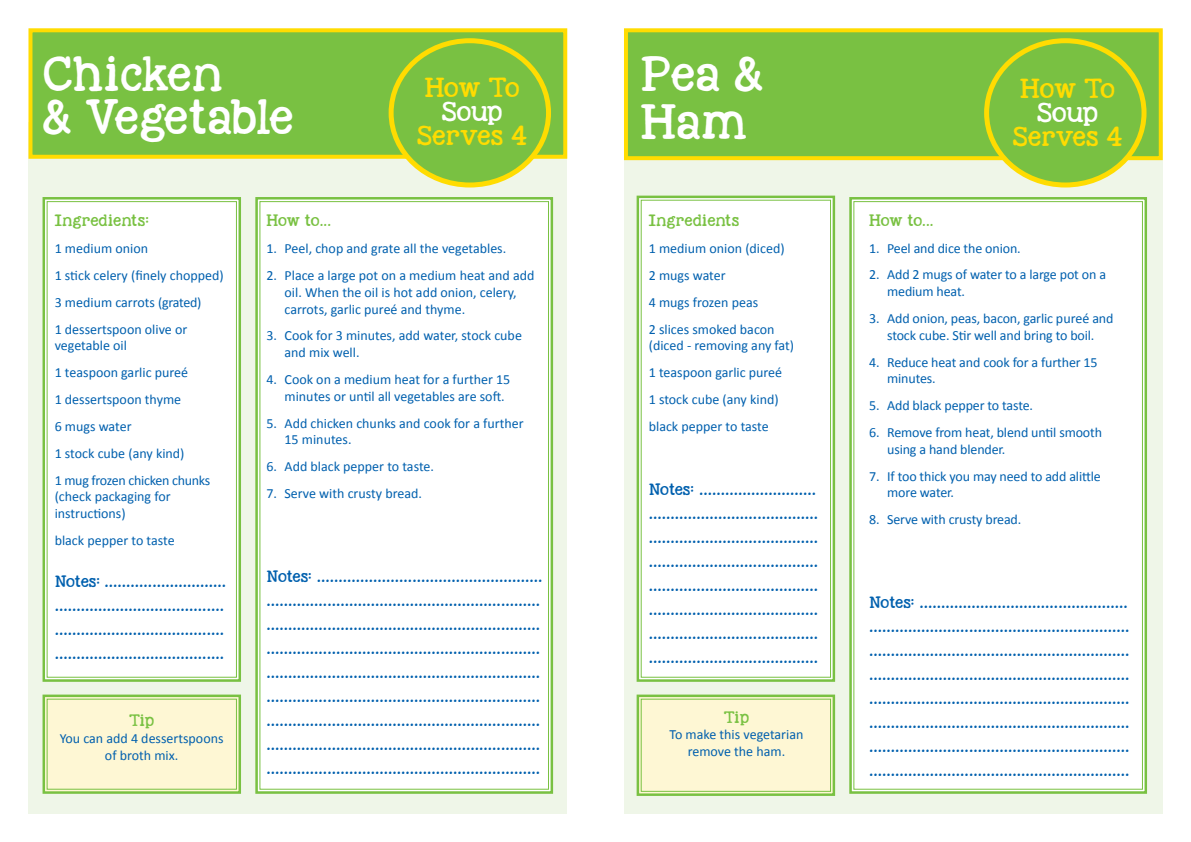
<style>
.page{position:relative;width:1191px;height:842px;background:#fff}
.page>*{position:absolute;margin:0;border:0;box-sizing:border-box;transform-origin:0 0}
.t1{font:36px "KG Nextto Me Solid";letter-spacing:-.03em;color:#fff}
.Main_Body_Text{font:20px "KG Nextto Me Solid";letter-spacing:-.015em;color:#ffdc01}
.Main_Body_Text-2{font:20px "KG Nextto Me Solid";letter-spacing:-.03em;color:#fff}
.list_of_ingredients{font:14px/24px "KG Nextto Me Solid";color:#0160ae}
.Main_Body_Text-3{font:14px/16.8px "Calibri";color:#0160ae}
.list_of_ingredients-2{font:14px "Calibri";color:#0160ae}
.sub_headings_main_bo{font:14px "Calibri";color:#0160ae}
.Main_Body_Text-4{font:12px "KG Nextto Me Solid";color:#79c142}
.s1{font-size:12px}
</style>
<div class="page">
<div style="left:624px;top:122px;width:538px;height:691px;background:#eff6e8"></div>
<div style="left:624px;top:28px;width:538px;height:132px;background:#79c142;border:4px solid #ffdc01"></div>
<div style="left:28px;top:122px;width:539px;height:691px;background:#eff6e8"></div>
<div style="left:28px;top:28px;width:539px;height:131px;background:#79c142;border:4px solid #ffdc01"></div>
<div style="left:42px;top:197px;width:199px;height:485px;background:#fff"></div>
<div style="left:47px;top:201px;width:190px;height:477px;border:1px solid #79c142"></div>
<div style="left:255px;top:197px;width:299px;height:597px;background:#fff"></div>
<div style="left:259px;top:201px;width:290px;height:589px;border:1px solid #79c142"></div>
<svg style="left:42px;top:694px;width:199px;height:100px;background:#f2f2c8"></svg>
<div style="left:47px;top:699px;width:190px;height:91px;border:1px solid #79c142"></div>
<div style="left:636px;top:195px;width:200px;height:487px;background:#fff"></div>
<div style="left:641px;top:200px;width:190px;height:478px;border:1px solid #79c142"></div>
<div style="left:849px;top:197px;width:298px;height:597px;background:#fff"></div>
<div style="left:853px;top:201px;width:289px;height:589px;border:1px solid #79c142"></div>
<svg style="left:636px;top:694px;width:200px;height:102px;background:#f3f2c9"></svg>
<div style="left:641px;top:699px;width:190px;height:93px;border:1px solid #79c142"></div>
<div style="left:391px;top:41px;width:157px;height:144px;background:#79c142;border-radius:50%"></div>
<div style="left:388px;top:38px;width:163px;height:149px;border:5px solid #ffdc01;border-radius:50%"></div>
<div style="left:986px;top:41px;width:158px;height:144px;background:#79c142;border-radius:50%"></div>
<div style="left:984px;top:38px;width:162px;height:149px;border:5px solid #ffdc01;border-radius:50%"></div>
<p class="t1" style="left:42px;top:47px;width:182px">Chicken</p>
<p class="t1" style="left:42px;top:91px;width:253px">&amp; Vegetable</p>
<p class="Main_Body_Text" style="left:425px;top:73px;width:96px">How To</p>
<p class="Main_Body_Text-2" style="left:442px;top:97px;width:62px">Soup</p>
<p class="Main_Body_Text" style="left:417px;top:121px;width:111px">Serves 4</p>
<p class="Main_Body_Text-4" style="left:55px;top:212px;width:96px">Ingredients:</p>
<p class="Main_Body_Text-3" style="left:55px;top:240px;width:95px">1 medium onion</p>
<p class="Main_Body_Text-3" style="left:55px;top:267px;width:170px">1 stick celery (finely chopped)</p>
<p class="Main_Body_Text-3" style="left:55px;top:294px;width:148px">3 medium carrots (grated)</p>
<p class="Main_Body_Text-3" style="left:55px;top:321px;width:134px">1 dessertspoon olive or vegetable oil</p>
<p class="Main_Body_Text-3" style="left:55px;top:364px;width:135px">1 teaspoon garlic pureé</p>
<p class="Main_Body_Text-3" style="left:55px;top:391px;width:128px">1 dessertspoon thyme</p>
<p class="Main_Body_Text-3" style="left:55px;top:418px;width:78px">6 mugs water</p>
<p class="Main_Body_Text-3" style="left:55px;top:445px;width:131px">1 stock cube (any kind)</p>
<p class="Main_Body_Text-3" style="left:55px;top:471px;width:157px">1 mug frozen chicken chunks (check packaging for instructions)</p>
<p class="Main_Body_Text-3" style="left:55px;top:532px;width:121px">black pepper to taste</p>
<p class="list_of_ingredients" style="left:55px;top:568px;width:173px"><span class="s1">Notes:</span> ............................</p>
<p class="list_of_ingredients" style="left:55px;top:592px;width:171px">.......................................</p>
<p class="list_of_ingredients" style="left:55px;top:616px;width:171px">.......................................</p>
<p class="list_of_ingredients" style="left:55px;top:640px;width:171px">.......................................</p>
<p class="Main_Body_Text-4" style="left:129px;top:711px;width:27px">Tip</p>
<p class="list_of_ingredients-2" style="left:60px;top:729px;width:165px">You can add 4 dessertspoons</p>
<p class="list_of_ingredients-2" style="left:105px;top:746px;width:75px">of broth mix.</p>
<p class="Main_Body_Text-4" style="left:266px;top:212px;width:66px">How to...</p>
<p class="Main_Body_Text-3" style="left:266px;top:240px;width:241px">1. Peel, chop and grate all the vegetables.</p>
<p class="Main_Body_Text-3" style="left:284px;top:267px;width:251px;text-indent:-18px">2. Place a large pot on a medium heat and add oil. When the oil is hot add onion, celery, carrots, garlic pureé and thyme.</p>
<p class="Main_Body_Text-3" style="left:284px;top:327px;width:239px;text-indent:-18px">3. Cook for 3 minutes, add water, stock cube and mix well.</p>
<p class="Main_Body_Text-3" style="left:284px;top:371px;width:227px;text-indent:-18px">4. Cook on a medium heat for a further 15 minutes or until all vegetables are soft.</p>
<p class="Main_Body_Text-3" style="left:284px;top:415px;width:241px;text-indent:-18px">5. Add chicken chunks and cook for a further<br>15 minutes.</p>
<p class="Main_Body_Text-3" style="left:266px;top:458px;width:169px">6. Add black pepper to taste.</p>
<p class="Main_Body_Text-3" style="left:266px;top:485px;width:157px">7. Serve with crusty bread.</p>
<p class="list_of_ingredients" style="left:266px;top:563px;width:278px"><span class="s1">Notes:</span> .................................................... ............................................................... ............................................................... ............................................................... ...............................................................</p>
<p class="list_of_ingredients" style="left:266px;top:683px;width:275px;text-align:justify">............................................................... ............................................................... ...............................................................</p>
<p class="list_of_ingredients" style="left:266px;top:755px;width:275px">...............................................................</p>
<p class="t1" style="left:640px;top:47px;width:124px">Pea &amp;</p>
<p class="t1" style="left:640px;top:95px;width:107px">Ham</p>
<p class="Main_Body_Text-4" style="left:649px;top:212px;width:92px">Ingredients</p>
<p class="Main_Body_Text-3" style="left:649px;top:240px;width:137px">1 medium onion (diced)</p>
<p class="Main_Body_Text-3" style="left:649px;top:267px;width:78px">2 mugs water</p>
<p class="Main_Body_Text-3" style="left:649px;top:294px;width:111px">4 mugs frozen peas</p>
<p class="Main_Body_Text-3" style="left:649px;top:321px;width:127px">2 slices smoked bacon</p>
<p class="Main_Body_Text-3" style="left:649px;top:337px;width:147px">(diced - removing any fat)</p>
<p class="Main_Body_Text-3" style="left:649px;top:364px;width:135px">1 teaspoon garlic pureé</p>
<p class="Main_Body_Text-3" style="left:649px;top:391px;width:131px">1 stock cube (any kind)</p>
<p class="Main_Body_Text-3" style="left:649px;top:418px;width:121px">black pepper to taste</p>
<p class="list_of_ingredients" style="left:649px;top:476px;width:171px"><span class="s1">Notes:</span> ........................... .......................................</p>
<p class="list_of_ingredients" style="left:649px;top:524px;width:171px">.......................................</p>
<p class="list_of_ingredients" style="left:649px;top:548px;width:171px">.......................................</p>
<p class="list_of_ingredients" style="left:649px;top:572px;width:171px">.......................................</p>
<p class="list_of_ingredients" style="left:649px;top:596px;width:171px">.......................................</p>
<p class="list_of_ingredients" style="left:649px;top:620px;width:171px">.......................................</p>
<p class="list_of_ingredients" style="left:649px;top:644px;width:171px">.......................................</p>
<p class="Main_Body_Text-4" style="left:724px;top:708px;width:27px">Tip</p>
<p class="sub_headings_main_bo" style="left:669px;top:726px;width:135px">To make this vegetarian</p>
<p class="sub_headings_main_bo" style="left:687px;top:743px;width:99px">remove the ham.</p>
<p class="Main_Body_Text" style="left:1020px;top:74px;width:96px">How To</p>
<p class="Main_Body_Text-2" style="left:1037px;top:98px;width:62px">Soup</p>
<p class="Main_Body_Text" style="left:1012px;top:122px;width:111px">Serves 4</p>
<p class="Main_Body_Text-4" style="left:869px;top:211px;width:66px">How to...</p>
<p class="Main_Body_Text-3" style="left:869px;top:239px;width:153px">1. Peel and dice the onion.</p>
<p class="Main_Body_Text-3" style="left:887px;top:266px;width:220px;text-indent:-18px">2. Add 2 mugs of water to a large pot on a medium heat.</p>
<p class="Main_Body_Text-3" style="left:869px;top:310px;width:246px;text-align:center">3. Add onion, peas, bacon, garlic pureé and stock cube. Stir well and bring to boil.</p>
<p class="Main_Body_Text-3" style="left:887px;top:353px;width:212px;text-indent:-18px">4. Reduce heat and cook for a further 15 minutes.</p>
<p class="Main_Body_Text-3" style="left:869px;top:397px;width:165px">5. Add black pepper to taste.</p>
<p class="Main_Body_Text-3" style="left:887px;top:424px;width:216px;text-indent:-18px">6. Remove from heat, blend until smooth using a hand blender.</p>
<p class="Main_Body_Text-3" style="left:887px;top:467px;width:215px;text-indent:-18px">7. If too thick you may need to add alittle more water.</p>
<p class="Main_Body_Text-3" style="left:869px;top:511px;width:154px">8. Serve with crusty bread.</p>
<p class="list_of_ingredients" style="left:869px;top:589px;width:262px"><span class="s1">Notes:</span> ................................................ ............................................................ ............................................................ ............................................................ ............................................................ ............................................................ ............................................................</p>
<p class="list_of_ingredients" style="left:869px;top:757px;width:262px">............................................................</p>
</div>
